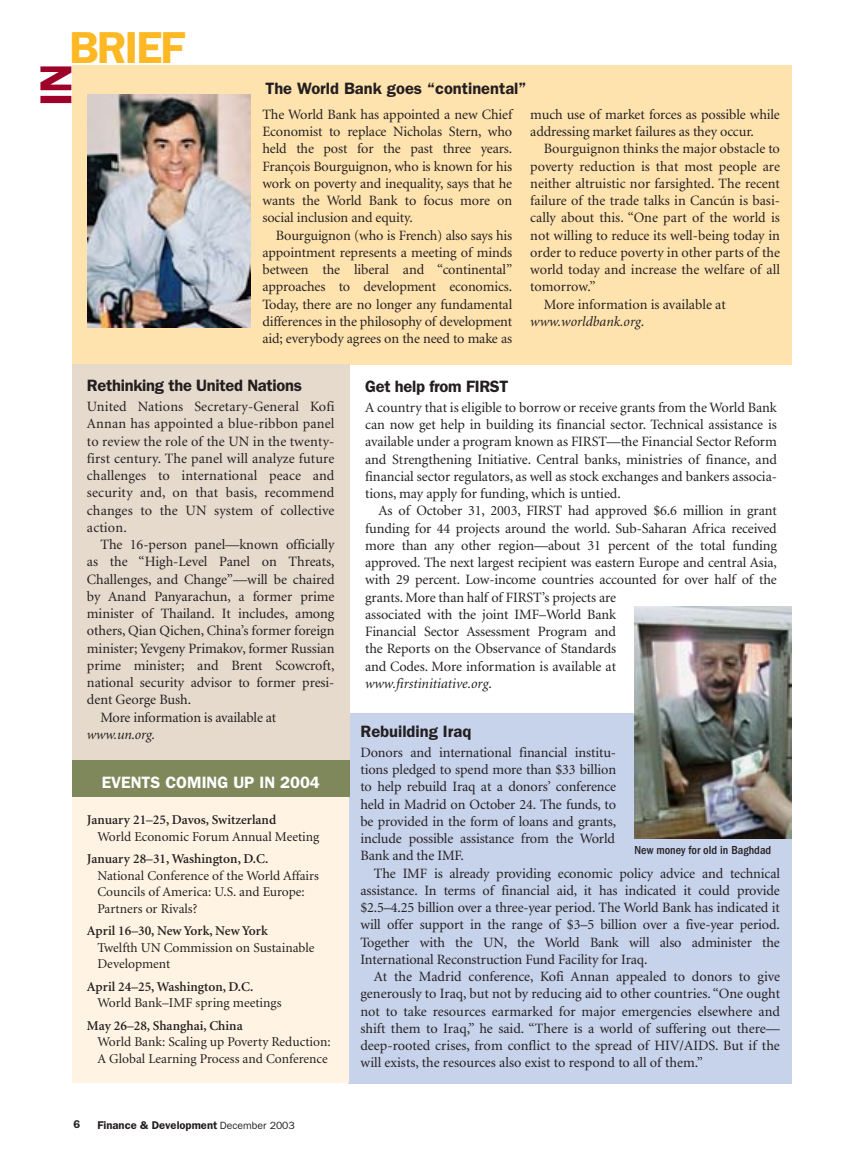
<style>
.page{position:relative;width:864px;height:1164px;background:#fff}
.page>*{position:absolute;margin:0;border:0;box-sizing:border-box;transform-origin:0 0}
.t1{font:600 45px "Franklin Gothic";letter-spacing:-.04em;color:#fdb824}
.t2{font:600 45px "Franklin Gothic";color:#9e0229}
.t3{font:600 16.5px "Franklin Gothic";letter-spacing:-.01em;color:#231f20}
.t4{font:600 16.5px "Franklin Gothic";color:#fff}
.t5{font:14.25px/17.2px "Minion";letter-spacing:-.01em;color:#231f20;text-align:justify}
.t6{font:italic 14.25px "Minion";color:#231f20}
.t7{font:13.5px/16.5px "Minion";color:#231f20}
.t8{font:600 13.5px "Minion";color:#231f20}
.t9{font:500 condensed 12px "Franklin Gothic";color:#231f20}
.t10{font:600 11.25px "Franklin Gothic";color:#231f20}
.s1{font-style:normal}
.s2{font-weight:400;font-size:10.5px}
.s3{font-style:italic}
</style>
<div class="page">
<div style="left:72px;top:65px;width:720px;height:299px;background:#ffe3af"></div>
<img style="left:88px;top:94px;width:162px;height:234px">
<div style="left:348px;top:713px;width:444px;height:371px;background:#c7d2eb"></div>
<div style="left:72px;top:766px;width:277px;height:317px;background:#fff4e3"></div>
<div style="left:72px;top:759px;width:278px;height:37px;background:#7f885b"></div>
<div style="left:72px;top:364px;width:277px;height:396px;background:#e6dacd"></div>
<img style="left:634px;top:607px;width:158px;height:231px">
<h1 class="t1" style="left:69px;top:32px;width:117px">BRIEF</h1>
<h1 class="t2" style="left:41px;top:106px;width:45px;rotate:-90deg">IN</h1>
<p class="t3" style="left:265px;top:82px;width:262px">The World Bank goes “continental”</p>
<p class="t5" style="left:262px;top:107px;width:251px">The World Bank has appointed a new Chief Economist to replace Nicholas Stern, who held the post for the past three years.<br>François Bourguignon, who is known for his work on poverty and inequality, says that he wants the World Bank to focus more on social inclusion and equity.</p>
<p class="t5" style="left:262px;top:228px;width:251px;text-indent:14px">Bourguignon (who is French) also says his appointment represents a meeting of minds between the liberal and “continental” approaches to development economics.<br>Today, there are no longer any fundamental differences in the philosophy of development aid; everybody agrees on the need to make as</p>
<p class="t5" style="left:530px;top:107px;width:251px">much use of market forces as possible while addressing market failures as they occur.</p>
<p class="t5" style="left:544px;top:141px;width:238px">Bourguignon thinks the major obstacle to</p>
<p class="t5" style="left:530px;top:159px;width:251px">poverty reduction is that most people are</p>
<p class="t5" style="left:530px;top:176px;width:251px">neither altruistic nor farsighted. The recent</p>
<p class="t5" style="left:530px;top:193px;width:251px">failure of the trade talks in Cancún is basi-</p>
<p class="t5" style="left:530px;top:210px;width:251px">cally about this. “One part of the world is</p>
<p class="t5" style="left:530px;top:228px;width:251px">not willing to reduce its well-being today in</p>
<p class="t5" style="left:530px;top:245px;width:251px">order to reduce poverty in other parts of the</p>
<p class="t5" style="left:530px;top:262px;width:251px">world today and increase the welfare of all</p>
<p class="t5" style="left:530px;top:279px;width:67px">tomorrow.”</p>
<p class="t5" style="left:544px;top:297px;width:184px">More information is available at</p>
<p class="t6" style="left:530px;top:316px;width:116px">www.worldbank.org<span class="s1">.</span></p>
<p class="t3" style="left:87px;top:379px;width:217px">Rethinking the United Nations</p>
<p class="t5" style="left:87px;top:399px;width:249px">United Nations Secretary-General Kofi Annan has appointed a blue-ribbon panel to review the role of the UN in the twenty&shy;first century. The panel will analyze future challenges to international peace and security and, on that basis, recommend changes to the UN system of collective action.</p>
<p class="t5" style="left:100px;top:537px;width:235px">The 16-person panel—known officially</p>
<p class="t5" style="left:87px;top:554px;width:249px">as the “High-Level Panel on Threats,</p>
<p class="t5" style="left:87px;top:572px;width:249px">Challenges, and Change”—will be chaired</p>
<p class="t5" style="left:87px;top:589px;width:249px">by Anand Panyarachun, a former prime</p>
<p class="t5" style="left:87px;top:606px;width:249px">minister of Thailand. It includes, among</p>
<p class="t5" style="left:87px;top:623px;width:249px">others, Qian Qichen, China’s former foreign</p>
<p class="t5" style="left:87px;top:641px;width:249px">minister; Yevgeny Primakov, former Russian</p>
<p class="t5" style="left:87px;top:658px;width:249px">prime minister; and Brent Scowcroft,</p>
<p class="t5" style="left:87px;top:675px;width:249px">national security advisor to former presi-</p>
<p class="t5" style="left:87px;top:692px;width:106px">dent George Bush.</p>
<p class="t5" style="left:100px;top:710px;width:177px">More information is available at</p>
<p class="t6" style="left:87px;top:729px;width:70px">www.un.org.</p>
<p class="t4" style="left:102px;top:777px;width:220px">EVENTS COMING UP IN 2004</p>
<p class="t8" style="left:87px;top:814px;width:191px">January 21–25, Davos, Switzerland</p>
<p class="t7" style="left:97px;top:829px;width:223px">World Economic Forum Annual Meeting</p>
<p class="t8" style="left:87px;top:853px;width:183px">January 28–31, Washington, D.C.</p>
<p class="t7" style="left:97px;top:868px;width:223px">National Conference of the World Affairs<br>Councils of America: U.S. and Europe:<br>Partners or Rivals?</p>
<p class="t8" style="left:87px;top:925px;width:182px">April 16–30, New York, New York</p>
<p class="t7" style="left:97px;top:940px;width:219px">Twelfth UN Commission on Sustainable<br>Development</p>
<p class="t8" style="left:87px;top:981px;width:168px">April 24–25, Washington, D.C.</p>
<p class="t7" style="left:97px;top:996px;width:186px">World Bank–IMF spring meetings</p>
<p class="t8" style="left:87px;top:1020px;width:157px">May 26–28, Shanghai, China</p>
<p class="t7" style="left:97px;top:1035px;width:235px">World Bank: Scaling up Poverty Reduction:<br>A Global Learning Process and Conference</p>
<p class="t10" style="left:74px;top:1121px;width:8px">6</p>
<p class="t10" style="left:98px;top:1121px;width:199px">Finance &amp; Development <span class="s2">December 2003</span></p>
<p class="t3" style="left:365px;top:380px;width:145px">Get help from FIRST</p>
<p class="t5" style="left:365px;top:400px;width:413px">A country that is eligible to borrow or receive grants from the World Bank can now get help in building its financial sector. Technical assistance is available under a program known as FIRST—the Financial Sector Reform and Strengthening Initiative. Central banks, ministries of finance, and financial sector regulators, as well as stock exchanges and bankers associa&shy;tions, may apply for funding, which is untied.</p>
<p class="t5" style="left:365px;top:503px;width:413px;text-align:left;text-indent:14px">As of October 31, 2003, FIRST had approved $6.6 million in grant funding for 44 projects around the world. Sub-Saharan Africa received more than any other region—about 31 percent of the total funding approved. The next largest recipient was eastern Europe and central Asia, with 29 percent. Low-income countries accounted for over half of the grants. More than half of FIRST’s projects are<br>associated with the joint IMF–World Bank<br>Financial Sector Assessment Program and<br>the Reports on the Observance of Standards<br>and Codes. More information is available at<br><span class="s3">www.firstinitiative.org</span>.</p>
<p class="t3" style="left:360px;top:725px;width:112px">Rebuilding Iraq</p>
<p class="t5" style="left:360px;top:745px;width:257px">Donors and international financial institu&shy;tions pledged to spend more than $33 billion to help rebuild Iraq at a donors’ conference held in Madrid on October 24. The funds, to be provided in the form of loans and grants, include possible assistance from the World Bank and the IMF.</p>
<p class="t5" style="left:360px;top:866px;width:421px;text-indent:14px">The IMF is already providing economic policy advice and technical assistance. In terms of financial aid, it has indicated it could provide $2.5–4.25 billion over a three-year period. The World Bank has indicated it will offer support in the range of $3–5 billion over a five-year period.<br>Together with the UN, the World Bank will also administer the International Reconstruction Fund Facility for Iraq.</p>
<p class="t5" style="left:360px;top:969px;width:421px;text-indent:13px">At the Madrid conference, Kofi Annan appealed to donors to give generously to Iraq, but not by reducing aid to other countries. “One ought not to take resources earmarked for major emergencies elsewhere and shift them to Iraq,” he said. “There is a world of suffering out there— deep-rooted crises, from conflict to the spread of HIV/AIDS. But if the will exists, the resources also exist to respond to all of them.”</p>
<p class="t9" style="left:635px;top:846px;width:138px">New money for old in Baghdad</p>
</div>
